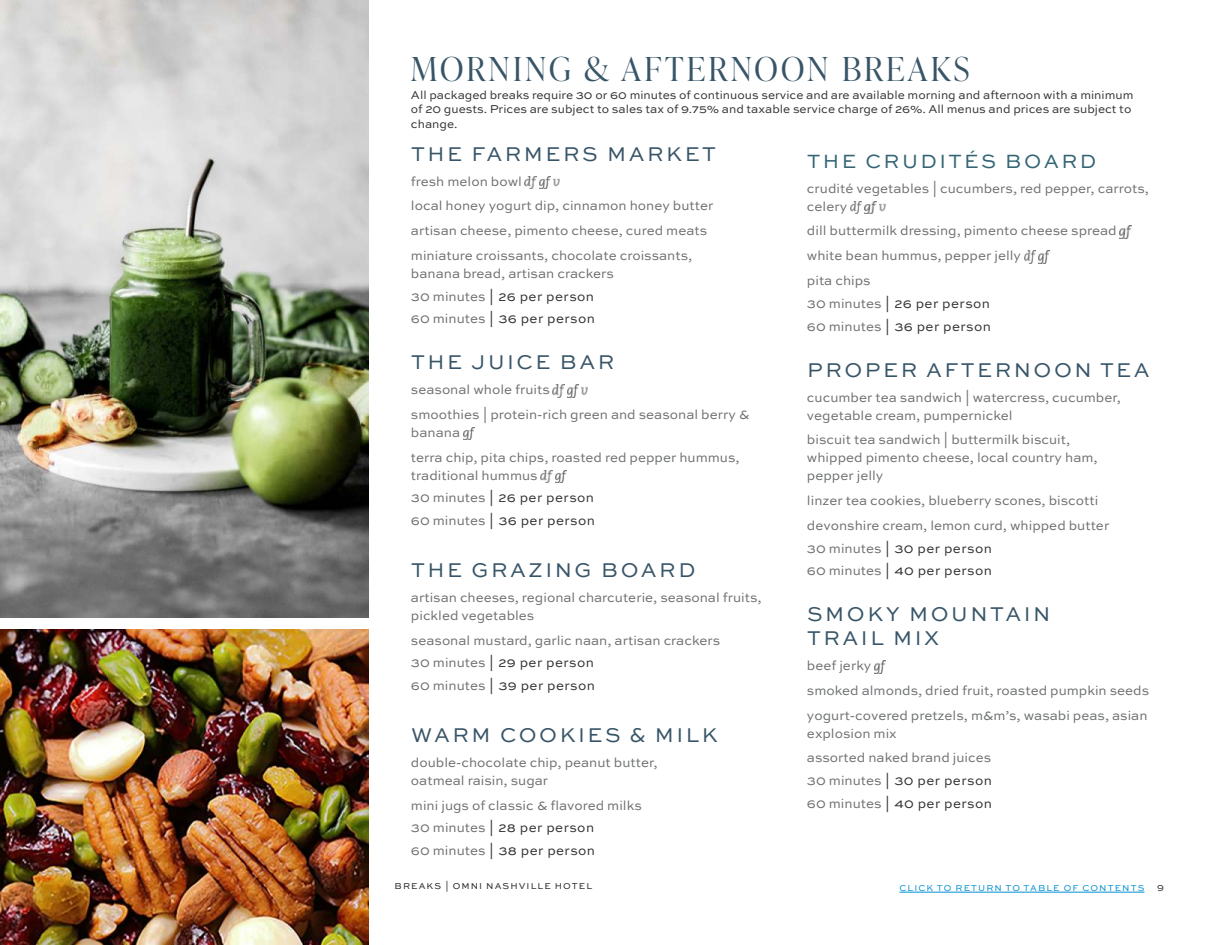
<style>
.page{position:relative;width:1215px;height:945px;background:#fff}
.page>*{position:absolute;margin:0;border:0;box-sizing:border-box;transform-origin:0 0}
.t1{font:300 33px "Ivy Presto Display";letter-spacing:.1em;color:#385568}
.t2{font:21px/24px "Sweet Sans Pro";letter-spacing:.12em;color:#385568}
.t3{font:20.25px "Sweet Sans Pro";letter-spacing:.12em;color:#336575}
.t4{font:13.5px/24.8px "Sweet Sans Pro";color:#6c6e70}
.t5{font:13.5px/22.5px "Sweet Sans Pro";letter-spacing:.03em;color:#323032}
.t6{font:13.5px/22.6px "Sweet Sans Pro";letter-spacing:.03em;color:#6c6e70}
.t7{font:12px/14.2px "Sweet Sans Pro";color:#323032}
.t8{font:9px "Sweet Sans Pro";letter-spacing:.12em;color:#008fd4}
.t9{font:9px "Sweet Sans Pro";letter-spacing:.12em;color:#221f1f}
.s1{color:#323032}
.s2{color:#6c6e70}
</style>
<div class="page">
<img style="left:0;top:0;width:369px;height:618px">
<img style="left:0;top:630px;width:369px;height:315px">
<svg style="left:525px;top:176px;width:35px;height:13px"></svg>
<svg style="left:850px;top:201px;width:35px;height:13px"></svg>
<svg style="left:1120px;top:226px;width:11px;height:12px"></svg>
<svg style="left:1024px;top:251px;width:26px;height:12px"></svg>
<svg style="left:553px;top:385px;width:35px;height:12px"></svg>
<svg style="left:463px;top:427px;width:11px;height:13px"></svg>
<svg style="left:541px;top:470px;width:26px;height:13px"></svg>
<svg style="left:875px;top:661px;width:11px;height:12px"></svg>
<hr style="left:899px;top:892px;width:246px;height:1px;background:#008fd4">
<h1 class="t1" style="left:411px;top:48px;width:560px">MORNING &amp; AFTERNOON BREAKS</h1>
<p class="t7" style="left:411px;top:89px;width:724px">All packaged breaks require 30 or 60 minutes of continuous service and are available morning and afternoon with a minimum of 20 guests. Prices are subject to sales tax of 9.75% and taxable service charge of 26%. All menus and prices are subject to change.</p>
<h2 class="t2" style="left:411px;top:143px;width:306px">THE FARMERS MARKET</h2>
<p class="t4" style="left:411px;top:169px;width:304px">fresh melon bowl<br>local honey yogurt dip, cinnamon honey butter artisan cheese, pimento cheese, cured meats miniature croissants, chocolate croissants,</p>
<p class="t4" style="left:411px;top:263px;width:204px;line-height:22.6px">banana bread, artisan crackers<br>30 minutes <span class="s1">| 26 per person<br></span>60 minutes <span class="s1">| 36 per person</span></p>
<h2 class="t2" style="left:411px;top:351px;width:205px">THE JUICE BAR</h2>
<p class="t4" style="left:411px;top:378px;width:340px">seasonal whole fruits<br>smoothies | protein-rich green and seasonal berry &amp;</p>
<p class="t4" style="left:411px;top:421px;width:330px">banana<br>terra chip, pita chips, roasted red pepper hummus,</p>
<p class="t6" style="left:411px;top:464px;width:186px">traditional hummus<br>30 minutes <span class="s1">| 26 per person<br></span>60 minutes <span class="s1">| 36 per person</span></p>
<h2 class="t2" style="left:411px;top:559px;width:286px">THE GRAZING BOARD</h2>
<p class="t4" style="left:411px;top:589px;width:352px;line-height:18px">artisan cheeses, regional charcuterie, seasonal fruits, pickled vegetables</p>
<p class="t4" style="left:411px;top:629px;width:311px;line-height:22.6px">seasonal mustard, garlic naan, artisan crackers<br>30 minutes <span class="s1">| 29 per person<br></span>60 minutes <span class="s1">| 39 per person</span></p>
<h2 class="t2" style="left:411px;top:724px;width:308px">WARM COOKIES &amp; MILK</h2>
<p class="t4" style="left:411px;top:754px;width:248px;line-height:18px">double-chocolate chip, peanut butter, oatmeal raisin, sugar</p>
<p class="t4" style="left:411px;top:794px;width:232px;line-height:22.6px">mini jugs of classic &amp; flavored milks<br>30 minutes <span class="s1">| 28 per person<br></span>60 minutes <span class="s1">| 38 per person</span></p>
<p class="t9" style="left:395px;top:881px;width:199px">BREAKS | OMNI NASHVILLE HOTEL</p>
<h3 class="t3" style="left:807px;top:150px;width:291px">THE CRUDITÉS BOARD</h3>
<p class="t4" style="left:807px;top:180px;width:344px;line-height:18px">crudité vegetables | cucumbers, red pepper, carrots, celery</p>
<p class="t4" style="left:807px;top:219px;width:311px">dill buttermilk dressing, pimento cheese spread white bean hummus, pepper jelly<br>pita chips</p>
<p class="t5" style="left:807px;top:293px;width:186px"><span class="s2">30 minutes</span> | 26 per person<br><span class="s2">60 minutes</span> | 36 per person</p>
<h2 class="t2" style="left:807px;top:359px;width:344px">PROPER AFTERNOON TEA</h2>
<p class="t4" style="left:807px;top:389px;width:316px;line-height:18px">cucumber tea sandwich | watercress, cucumber, vegetable cream, pumpernickel</p>
<p class="t4" style="left:807px;top:431px;width:292px;line-height:18px">biscuit tea sandwich | buttermilk biscuit, whipped pimento cheese, local country ham, pepper jelly</p>
<p class="t4" style="left:807px;top:489px;width:304px">linzer tea cookies, blueberry scones, biscotti devonshire cream, lemon curd, whipped butter</p>
<p class="t5" style="left:807px;top:537px;width:187px"><span class="s2">30 minutes</span> | 30 per person<br><span class="s2">60 minutes</span> | 40 per person</p>
<h2 class="t2" style="left:807px;top:603px;width:245px">SMOKY MOUNTAIN<br>TRAIL MIX</h2>
<p class="t4" style="left:807px;top:654px;width:344px">beef jerky<br>smoked almonds, dried fruit, roasted pumpkin seeds yogurt-covered pretzels, m&amp;m’s, wasabi peas, asian</p>
<p class="t4" style="left:807px;top:721px;width:186px">explosion mix<br>assorted naked brand juices</p>
<p class="t5" style="left:807px;top:770px;width:187px"><span class="s2">30 minutes</span> | 30 per person<br><span class="s2">60 minutes</span> | 40 per person</p>
<p class="t8" style="left:899px;top:883px;width:246px">CLICK TO RETURN TO TABLE OF CONTENTS</p>
<p class="t9" style="left:1157px;top:883px;width:8px">9</p>
</div>
